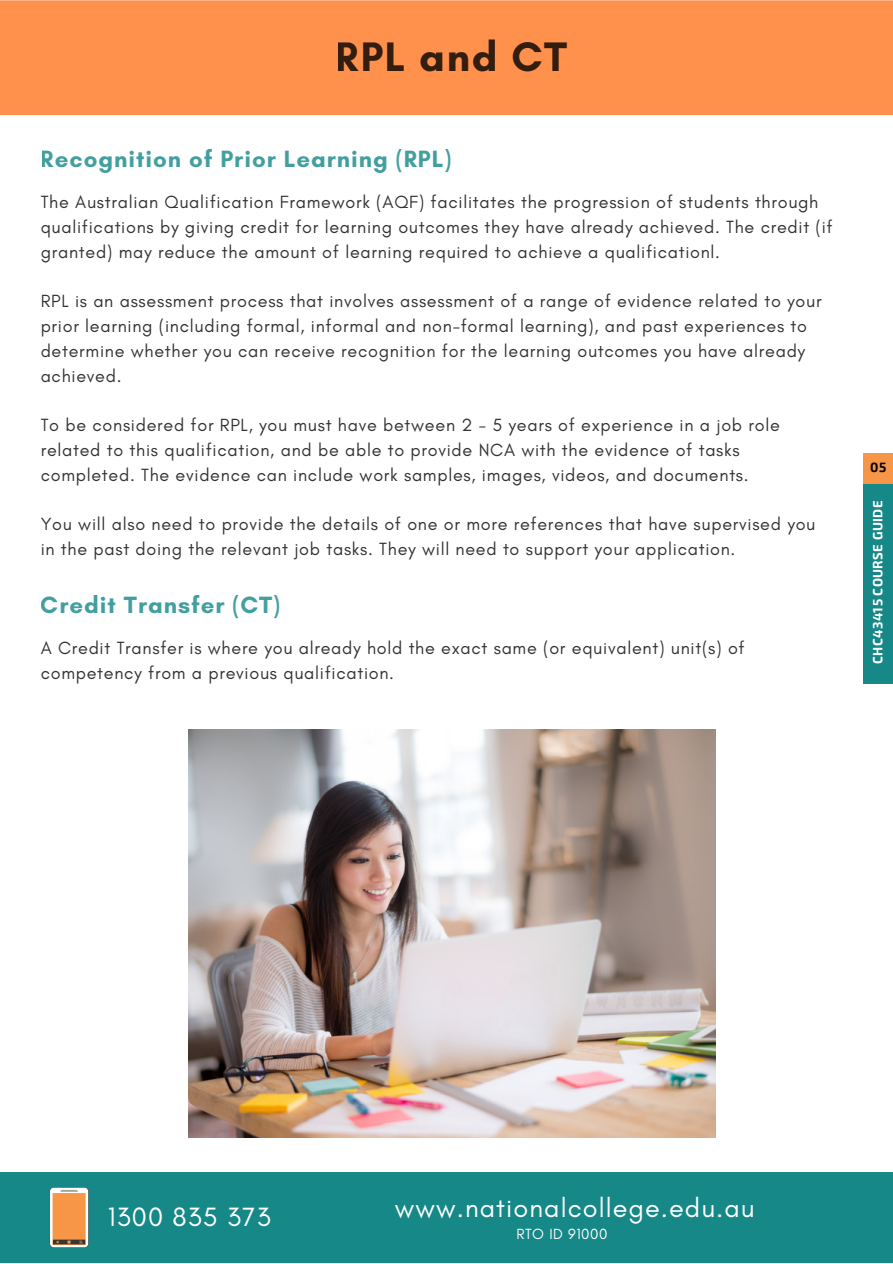
<style>
.page{position:relative;width:893px;height:1264px;background:#fff}
.page>*{position:absolute;margin:0;border:0;box-sizing:border-box;transform-origin:0 0}
.t1{font:700 42px "Glacial Indifference";letter-spacing:.04em;color:#000}
.t2{font:27px "Glacial Indifference";letter-spacing:.04em;color:#fff}
.t3{font:700 24px "Glacial Indifference";letter-spacing:.04em;color:#158887}
.t4{font:18px/24.8px "Glacial Indifference";letter-spacing:.04em;color:#000}
.t5{font:15px "Glacial Indifference";letter-spacing:.04em;color:#fff}
.t6{font:700 13.2px "Exo 2";letter-spacing:.03em;color:#fff}
.t7{font:700 13.2px "Exo 2";color:#000}
</style>
<div class="page">
<div style="left:0;top:0;width:892px;height:115px;background:#ff914d"></div>
<div style="left:863px;top:453px;width:29px;height:31px;background:#f79646"></div>
<div style="left:863px;top:484px;width:29px;height:199px;background:#158887"></div>
<img style="left:189px;top:729px;width:526px;height:408px">
<div style="left:0;top:1172px;width:892px;height:89px;background:#158887"></div>
<svg style="left:49px;top:1187px;width:40px;height:61px;background:#dfa26e"></svg>
<h1 class="t1" style="left:336px;top:32px;width:233px">RPL and CT</h1>
<h3 class="t3" style="left:41px;top:145px;width:412px">Recognition of Prior Learning (RPL)</h3>
<p class="t4" style="left:41px;top:190px;width:793px">The Australian Qualification Framework (AQF) facilitates the progression of students through qualifications by giving credit for learning outcomes they have already achieved. The credit (if granted) may reduce the amount of learning required to achieve a qualificationl.</p>
<p class="t4" style="left:41px;top:288px;width:782px">RPL is an assessment process that involves assessment of a range of evidence related to your prior learning (including formal, informal and non-formal learning), and past experiences to determine whether you can receive recognition for the learning outcomes you have already achieved.</p>
<p class="t4" style="left:41px;top:412px;width:740px">To be considered for RPL, you must have between 2 - 5 years of experience in a job role related to this qualification, and be able to provide NCA with the evidence of tasks completed. The evidence can include work samples, images, videos, and documents.</p>
<p class="t4" style="left:41px;top:511px;width:776px">You will also need to provide the details of one or more references that have supervised you in the past doing the relevant job tasks. They will need to support your application.</p>
<h3 class="t3" style="left:41px;top:590px;width:241px">Credit Transfer (CT)</h3>
<p class="t4" style="left:41px;top:635px;width:705px">A Credit Transfer is where you already hold the exact same (or equivalent) unit(s) of competency from a previous qualification.</p>
<p class="t7" style="left:870px;top:459px;width:17px">05</p>
<p class="t6" style="left:869px;top:663px;width:164px;rotate:-90deg">CHC43415 COURSE GUIDE</p>
<h2 class="t2" style="left:108px;top:1199px;width:164px">1300 835 373</h2>
<h2 class="t2" style="left:395px;top:1191px;width:361px">www.nationalcollege.edu.au</h2>
<h2 class="t2" style="left:301px;top:1201px;width:361px">www.nationalcollege.edu.au</h2>
<p class="t5" style="left:516px;top:1224px;width:93px">RTO ID 91000</p>
</div>
